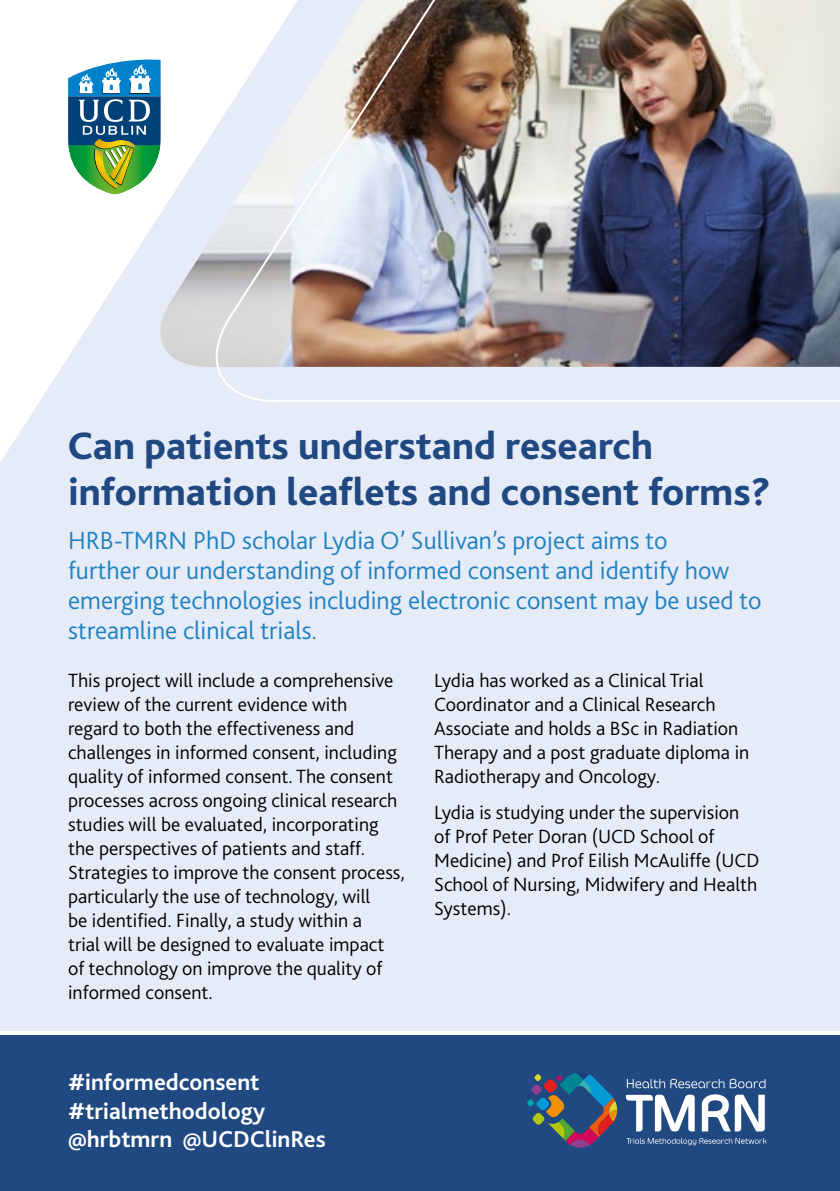
<style>
.page{position:relative;width:840px;height:1191px;background:#fff}
.page>*{position:absolute;margin:0;border:0;box-sizing:border-box;transform-origin:0 0}
.t1{font:800 40px/46px "Bliss";color:#204881}
.t2{font:300 26px/30px "Bliss 2";color:#1f81c2}
.t3{font:700 24px/28.8px "Bliss 2";color:#fff}
.t4{font:300 20px/24px "Bliss 2";color:#000}
</style>
<div class="page">
<div style="left:0;top:59px;width:839px;height:972px;background:#e5ebf7"></div>
<div style="left:0;top:1035px;width:839px;height:156px;background:#204881"></div>
<svg style="left:68px;top:60px;width:90px;height:134px"></svg>
<svg style="left:626px;top:1138px;width:140px;height:7px"></svg>
<svg style="left:626px;top:1094px;width:138px;height:37px"></svg>
<svg style="left:626px;top:1078px;width:139px;height:10px"></svg>
<svg style="left:527px;top:1073px;width:89px;height:74px"></svg>
<img style="left:158px;top:59px;width:39px;height:308px">
<img style="left:197px;top:0;width:642px;height:403px">
<h1 class="t1" style="left:68px;top:424px;width:703px">Can patients understand research information leaflets and consent forms?</h1>
<h2 class="t2" style="left:68px;top:524px;width:694px">HRB-TMRN PhD scholar Lydia O’ Sullivan’s project aims to<br>further our understanding of informed consent and identify how emerging technologies including electronic consent may be used to streamline clinical trials.</h2>
<p class="t4" style="left:68px;top:668px;width:338px">This project will include a comprehensive review of the current evidence with<br>regard to both the effectiveness and challenges in informed consent, including quality of informed consent. The consent processes across ongoing clinical research studies will be evaluated, incorporating the perspectives of patients and staff.<br>Strategies to improve the consent process, particularly the use of technology, will<br>be identified. Finally, a study within a<br>trial will be designed to evaluate impact of technology on improve the quality of informed consent.</p>
<p class="t4" style="left:434px;top:668px;width:316px">Lydia has worked as a Clinical Trial Coordinator and a Clinical Research Associate and holds a BSc in Radiation Therapy and a post graduate diploma in Radiotherapy and Oncology.</p>
<p class="t4" style="left:434px;top:799px;width:326px">Lydia is studying under the supervision of Prof Peter Doran (UCD School of Medicine) and Prof Eilish McAuliffe (UCD School of Nursing, Midwifery and Health Systems).</p>
<p class="t3" style="left:68px;top:1066px;width:259px">#informedconsent #trialmethodology @hrbtmrn @UCDClinRes</p>
</div>
